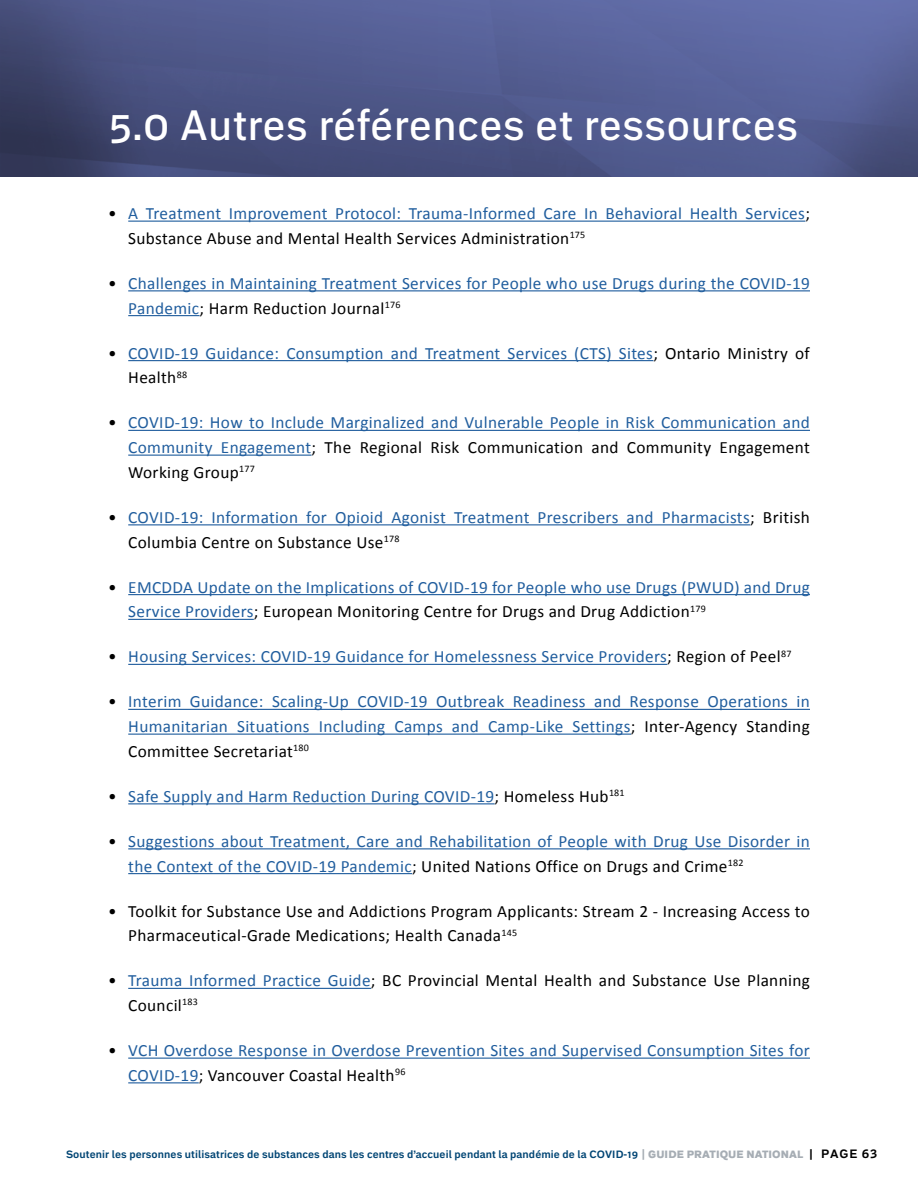
<style>
.page{position:relative;width:918px;height:1188px;background:#fff}
.page>*{position:absolute;margin:0;border:0;box-sizing:border-box;transform-origin:0 0}
.t1{font:500 42px "Embarcadero MVB Pro";letter-spacing:.01em;color:#fff}
.t2{font:17.25px/24.8px "Calibri";letter-spacing:.02em;color:#215e9e}
.t3{font:17.25px/24.8px "Calibri";letter-spacing:.02em;color:#000}
.t4{font:700 10.5px "Embarcadero MVB Pro";letter-spacing:.01em;color:#004574}
.s1{color:#000}
.s2{color:#215e9e}
.s3{color:#a6adb4}
.s4{font-weight:900;color:#a6adb4}
.s5{font-size:12px;color:#000}
</style>
<div class="page">
<svg style="left:0;top:0;width:918px;height:177px;background:#4f588a"></svg>
<hr style="left:128px;top:221px;width:677px;height:1px;background:#215e9e">
<hr style="left:128px;top:290px;width:682px;height:1px;background:#215e9e">
<hr style="left:128px;top:315px;width:72px;height:1px;background:#215e9e">
<hr style="left:128px;top:360px;width:525px;height:1px;background:#215e9e">
<hr style="left:128px;top:430px;width:682px;height:1px;background:#215e9e">
<hr style="left:128px;top:455px;width:184px;height:1px;background:#215e9e">
<hr style="left:128px;top:524px;width:622px;height:1px;background:#215e9e">
<hr style="left:128px;top:594px;width:682px;height:1px;background:#215e9e">
<hr style="left:128px;top:619px;width:126px;height:1px;background:#215e9e">
<hr style="left:128px;top:664px;width:539px;height:1px;background:#215e9e">
<hr style="left:128px;top:709px;width:682px;height:1px;background:#215e9e">
<hr style="left:128px;top:734px;width:503px;height:1px;background:#215e9e">
<hr style="left:128px;top:803px;width:367px;height:1px;background:#215e9e">
<hr style="left:128px;top:848px;width:682px;height:1px;background:#215e9e">
<hr style="left:128px;top:873px;width:284px;height:1px;background:#215e9e">
<hr style="left:128px;top:988px;width:243px;height:1px;background:#215e9e">
<hr style="left:128px;top:1058px;width:682px;height:1px;background:#215e9e">
<hr style="left:128px;top:1082px;width:71px;height:1px;background:#215e9e">
<h1 class="t1" style="left:108px;top:96px;width:691px">5.0 Autres références et ressources</h1>
<p class="t2" style="left:128px;top:200px;width:683px;text-indent:-20px"><span class="s1">•</span> A Treatment Improvement Protocol: Trauma-Informed Care In Behavioral Health Services<span class="s1">;<br>Substance Abuse and Mental Health Services Administration</span><sup>175</sup></p>
<p class="t2" style="left:128px;top:270px;width:683px;text-indent:-20px"><span class="s1">•</span> Challenges in Maintaining Treatment Services for People who use Drugs during the COVID‑19<br>Pandemic<span class="s1">; Harm Reduction Journal</span><sup>176</sup></p>
<p class="t2" style="left:128px;top:340px;width:683px;text-indent:-20px"><span class="s1">•</span> COVID‑19 Guidance: Consumption and Treatment Services (CTS) Sites<span class="s1">; Ontario Ministry of<br>Health</span><sup>88</sup></p>
<p class="t2" style="left:128px;top:410px;width:683px;text-align:justify;text-indent:-20px"><span class="s1">•</span> COVID‑19: How to Include Marginalized and Vulnerable People in Risk Communication and Community Engagement<span class="s1">; The Regional Risk Communication and Community Engagement Working Group</span><sup>177</sup></p>
<p class="t2" style="left:128px;top:504px;width:683px;text-indent:-20px"><span class="s1">•</span> COVID‑19: Information for Opioid Agonist Treatment Prescribers and Pharmacists<span class="s1">; British<br>Columbia Centre on Substance Use</span><sup>178</sup></p>
<p class="t2" style="left:128px;top:574px;width:683px;text-indent:-20px"><span class="s1">•</span> EMCDDA Update on the Implications of COVID‑19 for People who use Drugs (PWUD) and Drug<br>Service Providers<span class="s1">; European Monitoring Centre for Drugs and Drug Addiction</span><sup>179</sup></p>
<p class="t2" style="left:108px;top:644px;width:685px"><span class="s1">•</span> Housing Services: COVID‑19 Guidance for Homelessness Service Providers<span class="s1">; Region of Peel</span><sup>87</sup></p>
<p class="t2" style="left:128px;top:689px;width:683px;text-align:justify;text-indent:-20px"><span class="s1">•</span> Interim Guidance: Scaling-Up COVID‑19 Outbreak Readiness and Response Operations in Humanitarian Situations Including Camps and Camp-Like Settings<span class="s1">; Inter-Agency Standing Committee Secretariat</span><sup>180</sup></p>
<p class="t2" style="left:108px;top:783px;width:518px"><span class="s1">•</span> Safe Supply and Harm Reduction During COVID‑19<span class="s1">; Homeless Hub</span><sup>181</sup></p>
<p class="t2" style="left:128px;top:828px;width:683px;text-indent:-20px"><span class="s1">•</span> Suggestions about Treatment, Care and Rehabilitation of People with Drug Use Disorder in the Context of the COVID‑19 Pandemic<span class="s1">; United Nations Office on Drugs and Crime</span><sup>182</sup></p>
<p class="t3" style="left:128px;top:898px;width:683px;text-indent:-20px">• Toolkit for Substance Use and Addictions Program Applicants: Stream 2 - Increasing Access to<br>Pharmaceutical-Grade Medications; Health Canada<sup>145</sup></p>
<p class="t3" style="left:128px;top:968px;width:683px;text-indent:-20px">• <span class="s2">Trauma Informed Practice Guide</span>; BC Provincial Mental Health and Substance Use Planning<br>Council<sup>183</sup></p>
<p class="t2" style="left:128px;top:1037px;width:683px;text-indent:-20px"><span class="s1">•</span> VCH Overdose Response in Overdose Prevention Sites and Supervised Consumption Sites for<br>COVID‑19<span class="s1">; Vancouver Coastal Health</span><sup>96</sup></p>
<p class="t4" style="left:66px;top:1147px;width:813px">Soutenir les personnes utilisatrices de substances dans les centres d’accueil pendant la pandémie de la COVID-19 <span class="s3">|</span> <span class="s4">GUIDE PRATIQUE NATIONAL</span> <span class="s1">|</span> <span class="s5">PAGE 63</span></p>
</div>
